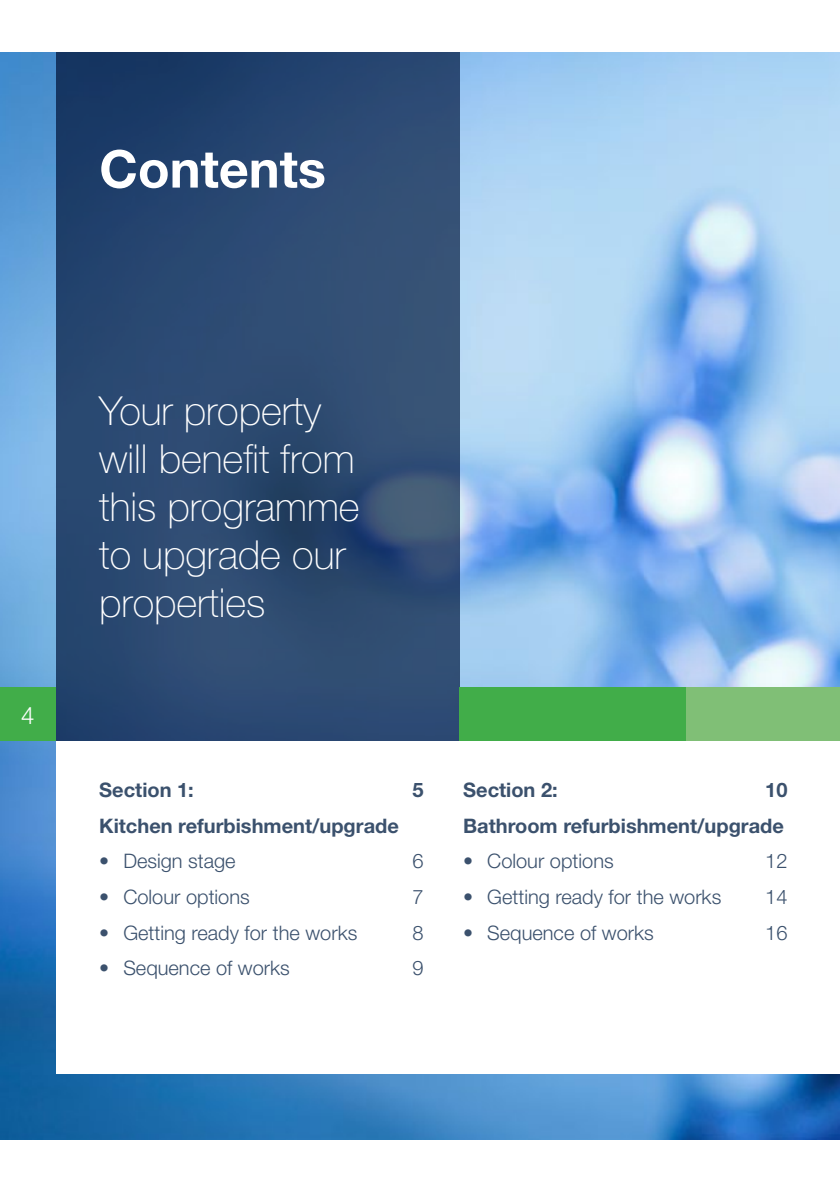
<style>
.page{position:relative;width:840px;height:1191px;background:#fff}
.page>*{position:absolute;margin:0;border:0;box-sizing:border-box;transform-origin:0 0}
.t1{font:700 52px "Helvetica Neue CE";color:#fff}
.t2{font:100 40px/48px "Helvetica Neue";color:#fff}
.t3{font:300 24px "Helvetica Neue";color:#fff}
.t4{font:300 20px "Helvetica Neue";color:#3b516d}
.t5{font:700 20px/35.6px "Helvetica Neue";color:#3b516d;text-align:right}
</style>
<div class="page">
<img style="left:0;top:52px;width:839px;height:1088px">
<div style="left:57px;top:741px;width:782px;height:332px;background:#fff"></div>
<svg style="left:56px;top:52px;width:403px;height:689px;background:#2a4870"></svg>
<div style="left:459px;top:687px;width:227px;height:54px;background:#41ad49"></div>
<div style="left:686px;top:687px;width:153px;height:54px;background:#80bf76"></div>
<div style="left:0;top:687px;width:56px;height:54px;background:#41ad49"></div>
<h1 class="t1" style="left:99px;top:137px;width:228px">Contents</h1>
<p class="t3" style="left:21px;top:700px;width:15px">4</p>
<h2 class="t2" style="left:99px;top:387px;width:262px">Your property will benefit from this programme to upgrade our properties</h2>
<p class="t5" style="left:99px;top:771px;width:96px">Section 1:</p>
<p class="t5" style="left:412px;top:771px;width:13px">5</p>
<p class="t5" style="left:99px;top:807px;width:301px">Kitchen refurbishment/upgrade</p>
<p class="t4" style="left:99px;top:849px;width:138px">• Design stage</p>
<p class="t4" style="left:412px;top:849px;width:13px">6</p>
<p class="t4" style="left:99px;top:884px;width:152px">• Colour options</p>
<p class="t4" style="left:412px;top:884px;width:13px">7</p>
<p class="t4" style="left:99px;top:920px;width:259px">• Getting ready for the works</p>
<p class="t4" style="left:412px;top:920px;width:13px">8</p>
<p class="t4" style="left:99px;top:956px;width:192px">• Sequence of works</p>
<p class="t4" style="left:412px;top:956px;width:13px">9</p>
<p class="t5" style="left:463px;top:771px;width:96px">Section 2:</p>
<p class="t5" style="left:463px;top:771px;width:325px">10<br>Bathroom refurbishment/upgrade</p>
<p class="t4" style="left:463px;top:849px;width:152px">• Colour options</p>
<p class="t4" style="left:764px;top:849px;width:24px">12</p>
<p class="t4" style="left:463px;top:884px;width:259px">• Getting ready for the works</p>
<p class="t4" style="left:764px;top:884px;width:24px">14</p>
<p class="t4" style="left:463px;top:920px;width:192px">• Sequence of works</p>
<p class="t4" style="left:764px;top:920px;width:24px">16</p>
</div>
